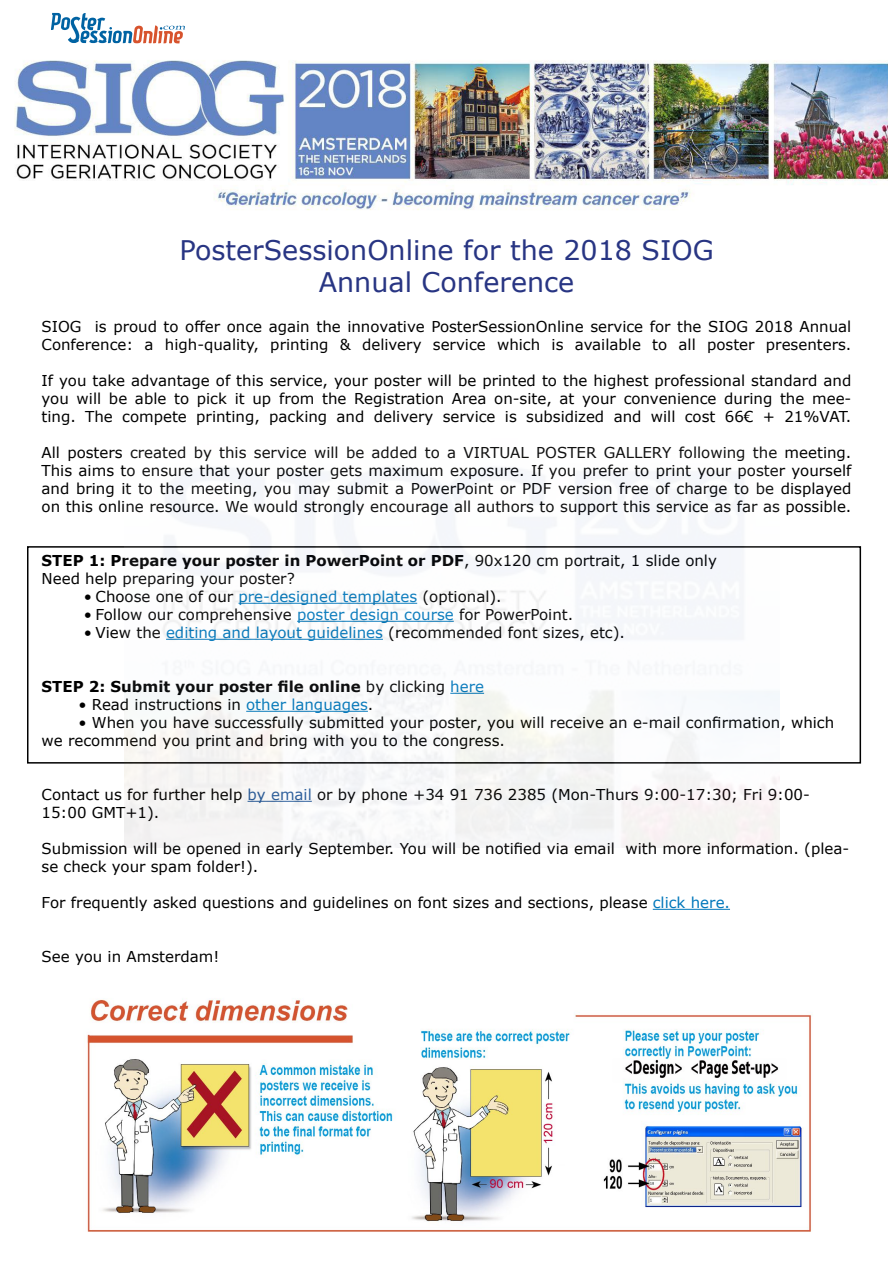
<style>
.page{position:relative;width:893px;height:1263px;background:#fff}
.page>*{position:absolute;margin:0;border:0;box-sizing:border-box;transform-origin:0 0}
.t1{font:27px/32.4px "Verdana";color:#283583;text-align:center}
.t2{font:15px/18px "Verdana";color:#000}
.t3{font:700 15px "Verdana";color:#000}
.s1{font-weight:700}
.s2{color:#07b}
.s3{font-weight:400}
.s4{font-weight:400;color:#07b}
.s5{color:#275b9b}
</style>
<div class="page">
<hr style="left:653px;top:909px;width:77px;height:1px;background:#07b">
<svg style="left:51px;top:13px;width:134px;height:31px"></svg>
<img style="left:87px;top:999px;width:726px;height:233px">
<img style="left:14px;top:60px;width:873px;height:150px">
<img style="left:125px;top:468px;width:654px;height:379px">
<h1 class="t1" style="left:179px;top:233px;width:536px">PosterSessionOnline for the 2018 SIOG<br>Annual Conference</h1>
<p class="t2" style="left:42px;top:317px;width:811px">SIOG is proud to offer once again the innovative PosterSessionOnline service for the SIOG 2018 Annual<br>Conference: a high-quality, printing &amp; delivery service which is available to all poster presenters.</p>
<p class="t2" style="left:42px;top:371px;width:811px;text-align:justify">If you take advantage of this service, your poster will be printed to the highest professional standard and you will be able to pick it up from the Registration Area on-site, at your convenience during the mee&shy;ting. The compete printing, packing and delivery service is subsidized and will cost 66€ + 21%VAT.</p>
<p class="t2" style="left:42px;top:443px;width:811px;text-align:justify">All posters created by this service will be added to a VIRTUAL POSTER GALLERY following the meeting.<br>This aims to ensure that your poster gets maximum exposure. If you prefer to print your poster yourself and bring it to the meeting, you may submit a PowerPoint or PDF version free of charge to be displayed on this online resource. We would strongly encourage all authors to support this service as far as possible.</p>
<p class="t2" style="left:42px;top:551px;width:677px"><span class="s1">STEP 1: Prepare your poster in PowerPoint or PDF</span>, 90x120 cm portrait, 1 slide only<br>Need help preparing your poster?</p>
<p class="t2" style="left:84px;top:587px;width:419px">• Choose one of our <span class="s2">pre-designed templates</span> (optional).</p>
<p class="t2" style="left:84px;top:605px;width:491px">• Follow our comprehensive <span class="s2">poster design course</span> for PowerPoint.</p>
<p class="t2" style="left:84px;top:623px;width:543px">• View the <span class="s2">editing and layout guidelines</span> (recommended font sizes, etc).</p>
<p class="t3" style="left:42px;top:676px;width:444px">STEP 2: Submit your poster file online <span class="s3">by clicking</span> <span class="s4">here</span></p>
<p class="t2" style="left:79px;top:695px;width:296px">• Read instructions in <span class="s2">other languages</span>.</p>
<p class="t2" style="left:42px;top:713px;width:794px;text-indent:37px">• When you have successfully submitted your poster, you will receive an e-mail confirmation, which we recommend you print and bring with you to the congress.</p>
<p class="t2" style="left:42px;top:785px;width:770px">Contact us for further help <span class="s5">by email</span> or by phone +34 91 736 2385 (Mon-Thurs 9:00-17:30; Fri 9:00-<br>15:00 GMT+1).</p>
<p class="t2" style="left:42px;top:839px;width:809px">Submission will be opened in early September. You will be notified via email with more information. (plea&shy;se check your spam folder!).</p>
<p class="t2" style="left:42px;top:893px;width:690px">For frequently asked questions and guidelines on font sizes and sections, please <span class="s2">click here.</span></p>
<p class="t2" style="left:42px;top:947px;width:179px">See you in Amsterdam!</p>
</div>
